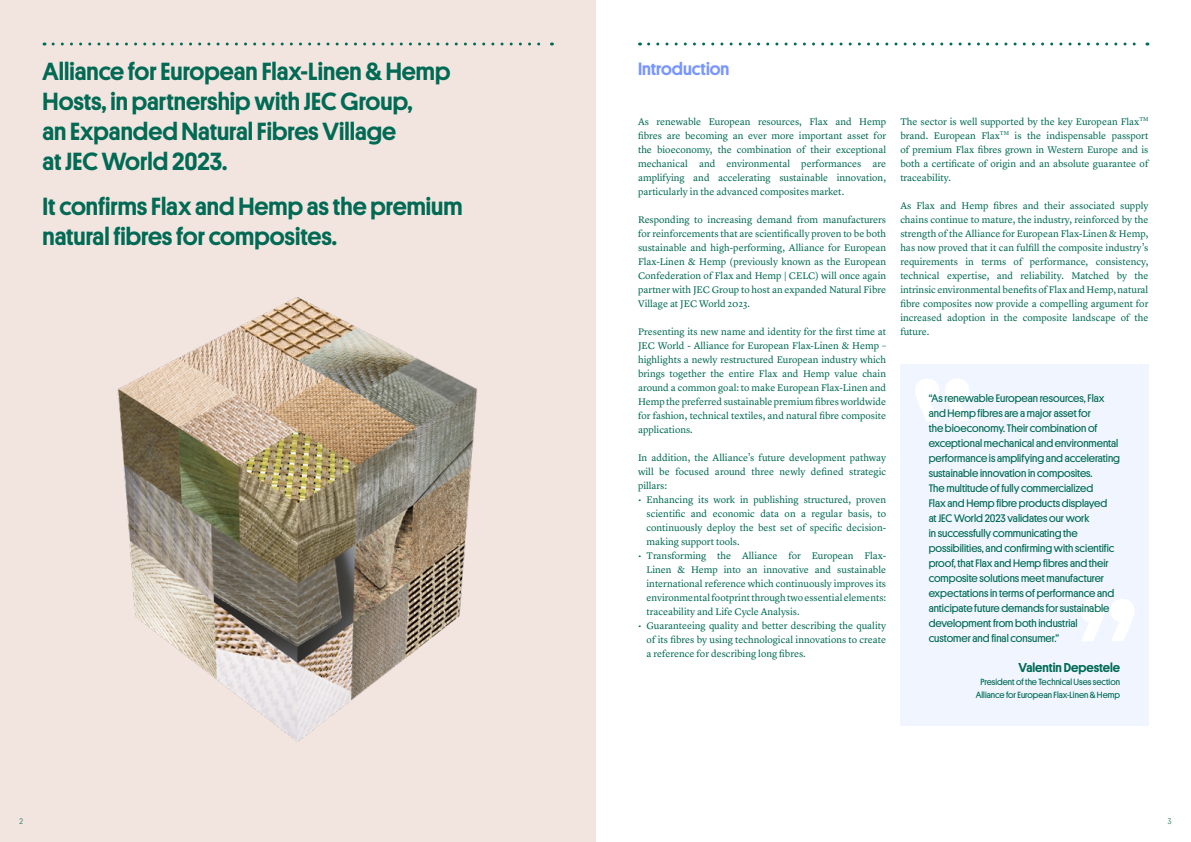
<style>
.page{position:relative;width:1191px;height:842px;background:#fff}
.page>*{position:absolute;margin:0;border:0;box-sizing:border-box;transform-origin:0 0}
.t1{font:500 25px/30px "Platform";color:#006a54}
.t2{font:500 18px "Platform";color:#7896ff}
.t3{font:500 13px "Platform";color:#006a54}
.t4{font:11px/15px "Platform";color:#006a54}
.t5{font:10px/14px "Lyon Text";color:#006a54;text-align:justify}
.t6{font:9px/13px "Platform";color:#006a54;text-align:center}
.t7{font:300 8px "Platform";color:#006a54}
</style>
<div class="page">
<div style="left:0;top:0;width:595px;height:842px;background:#f2e5e0"></div>
<img style="left:117px;top:297px;width:361px;height:445px">
<svg style="left:53px;top:43px;width:499px;height:3px"></svg>
<svg style="left:648px;top:43px;width:500px;height:3px"></svg>
<div style="left:900px;top:364px;width:248px;height:362px;background:#f1f5ff"></div>
<svg style="left:915px;top:379px;width:54px;height:42px"></svg>
<svg style="left:1080px;top:599px;width:54px;height:42px"></svg>
<h1 class="t1" style="left:43px;top:55px;width:409px">Alliance for European Flax-Linen &amp; Hemp<br>Hosts, in partnership with JEC Group,<br>an Expanded Natural Fibres Village<br>at JEC World 2023.</h1>
<h1 class="t1" style="left:43px;top:189px;width:421px">It confirms Flax and Hemp as the premium natural fibres for composites.</h1>
<h2 class="t2" style="left:638px;top:55px;width:93px">Introduction</h2>
<p class="t5" style="left:638px;top:114px;width:250px">As renewable European resources, Flax and Hemp fibres are becoming an ever more important asset for the bioeconomy, the combination of their exceptional mechanical and environmental performances are amplifying and accelerating sustainable innovation, particularly in the advanced composites market.</p>
<p class="t5" style="left:638px;top:212px;width:250px">Responding to increasing demand from manufacturers for reinforcements that are scientifically proven to be both sustainable and high-performing, Alliance for European Flax-Linen &amp; Hemp (previously known as the European Confederation of Flax and Hemp | CELC) will once again partner with JEC Group to host an expanded Natural Fibre Village at JEC World 2023.</p>
<p class="t5" style="left:638px;top:324px;width:250px">Presenting its new name and identity for the first time at JEC World - Alliance for European Flax-Linen &amp; Hemp – highlights a newly restructured European industry which brings together the entire Flax and Hemp value chain around a common goal: to make European Flax-Linen and Hemp the preferred sustainable premium fibres worldwide for fashion, technical textiles, and natural fibre composite applications.</p>
<p class="t5" style="left:638px;top:450px;width:250px">In addition, the Alliance’s future development pathway will be focused around three newly defined strategic pillars:</p>
<p class="t5" style="left:646px;top:492px;width:241px;text-indent:-8px">• Enhancing its work in publishing structured, proven scientific and economic data on a regular basis, to continuously deploy the best set of specific decision&shy;making support tools.</p>
<p class="t5" style="left:646px;top:548px;width:241px;text-indent:-8px">• Transforming the Alliance for European Flax-Linen &amp; Hemp into an innovative and sustainable international reference which continuously improves its environmental footprint through two essential elements: traceability and Life Cycle Analysis.</p>
<p class="t5" style="left:646px;top:618px;width:241px;text-indent:-8px">• Guaranteeing quality and better describing the quality of its fibres by using technological innovations to create a reference for describing long fibres.</p>
<p class="t5" style="left:900px;top:114px;width:250px">The sector is well supported by the key European Flax<sup>TM </sup>brand. European Flax<sup>TM</sup> is the indispensable passport of premium Flax fibres grown in Western Europe and is both a certificate of origin and an absolute guarantee of traceability.</p>
<p class="t5" style="left:900px;top:198px;width:250px">As Flax and Hemp fibres and their associated supply chains continue to mature, the industry, reinforced by the strength of the Alliance for European Flax-Linen &amp; Hemp, has now proved that it can fulfill the composite industry’s requirements in terms of performance, consistency, technical expertise, and reliability. Matched by the intrinsic environmental benefits of Flax and Hemp, natural fibre composites now provide a compelling argument for increased adoption in the composite landscape of the future.</p>
<p class="t4" style="left:928px;top:390px;width:193px">“As renewable European resources, Flax and Hemp fibres are a major asset for<br>the bioeconomy. Their combination of exceptional mechanical and environmental performance is amplifying and accelerating sustainable innovation in composites.<br>The multitude of fully commercialized<br>Flax and Hemp fibre products displayed<br>at JEC World 2023 validates our work<br>in successfully communicating the possibilities, and confirming with scientific proof, that Flax and Hemp fibres and their composite solutions meet manufacturer expectations in terms of performance and anticipate future demands for sustainable development from both industrial customer and final consumer.”</p>
<h3 class="t3" style="left:1018px;top:658px;width:103px">Valentin Depestele</h3>
<p class="t6" style="left:975px;top:675px;width:146px">President of the Technical Uses section<br>Alliance for European Flax-Linen &amp; Hemp</p>
<p class="t7" style="left:19px;top:815px;width:5px">2</p>
<p class="t7" style="left:1167px;top:815px;width:5px">3</p>
</div>
